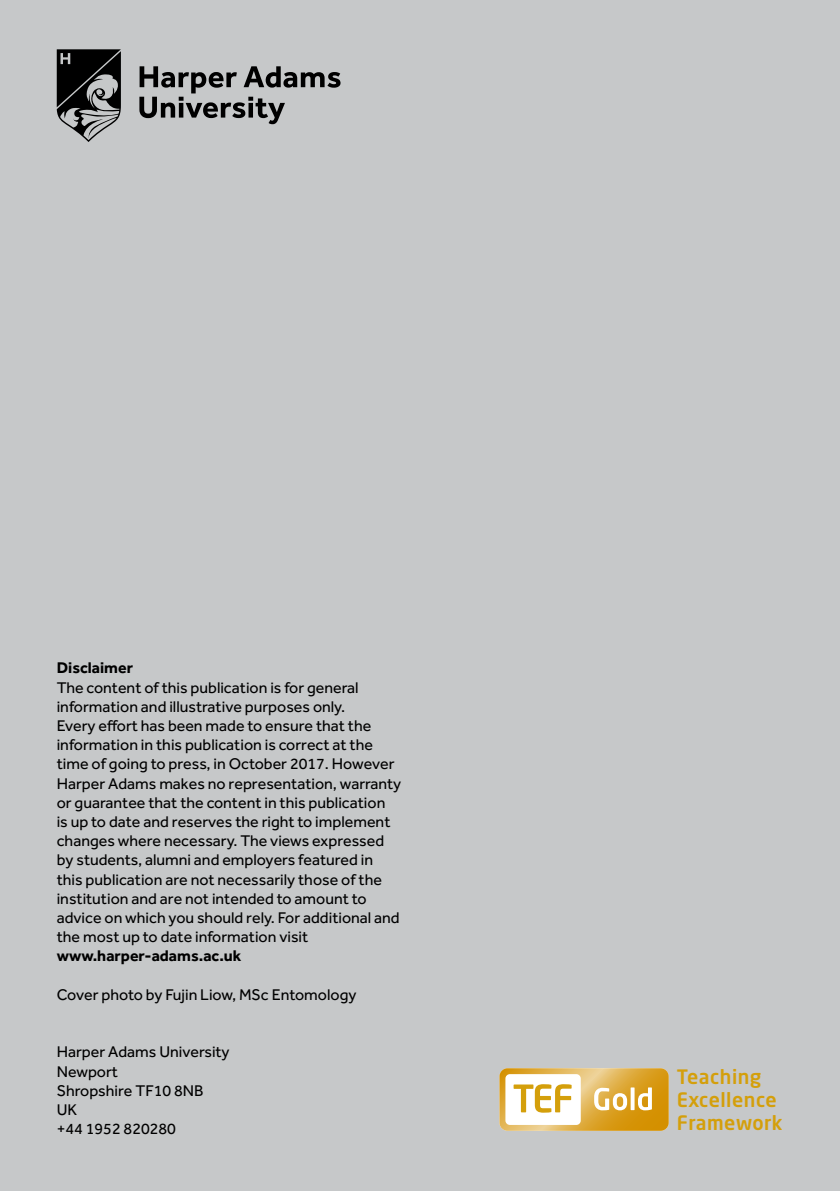
<style>
.page{position:relative;width:840px;height:1191px;background:#fff}
.page>*{position:absolute;margin:0;border:0;box-sizing:border-box;transform-origin:0 0}
.t1{font:500 19.6px/23px "Neo Sans";letter-spacing:.025em;color:#d49f0b}
.t2{font:16px/19.2px "Effra";color:#000}
.t3{font:700 16px "Effra";color:#000}
.s1{font-weight:700}
</style>
<div class="page">
<div style="left:0;top:0;width:839px;height:1191px;background:#c6c8c9"></div>
<svg style="left:57px;top:49px;width:64px;height:93px"></svg>
<svg style="left:139px;top:66px;width:201px;height:58px"></svg>
<svg style="left:499px;top:1068px;width:169px;height:62px;background:#e8c67b"></svg>
<p class="t3" style="left:57px;top:658px;width:78px">Disclaimer</p>
<p class="t2" style="left:57px;top:677px;width:346px">The content of this publication is for general information and illustrative purposes only.<br>Every effort has been made to ensure that the information in this publication is correct at the time of going to press, in October 2017. However Harper Adams makes no representation, warranty or guarantee that the content in this publication<br>is up to date and reserves the right to implement changes where necessary. The views expressed by students, alumni and employers featured in this publication are not necessarily those of the institution and are not intended to amount to advice on which you should rely. For additional and the most up to date information visit <span class="s1">www.harper-adams.ac.uk</span></p>
<p class="t2" style="left:57px;top:984px;width:301px">Cover photo by Fujin Liow, MSc Entomology</p>
<p class="t2" style="left:57px;top:1042px;width:174px">Harper Adams University</p>
<p class="t2" style="left:57px;top:1061px;width:63px">Newport</p>
<p class="t2" style="left:57px;top:1080px;width:148px">Shropshire TF10 8NB</p>
<p class="t2" style="left:57px;top:1100px;width:22px">UK</p>
<p class="t2" style="left:57px;top:1119px;width:121px">+44 1952 820280</p>
<p class="t1" style="left:676px;top:1064px;width:107px">Teaching<br>Excellence<br>Framework</p>
</div>
